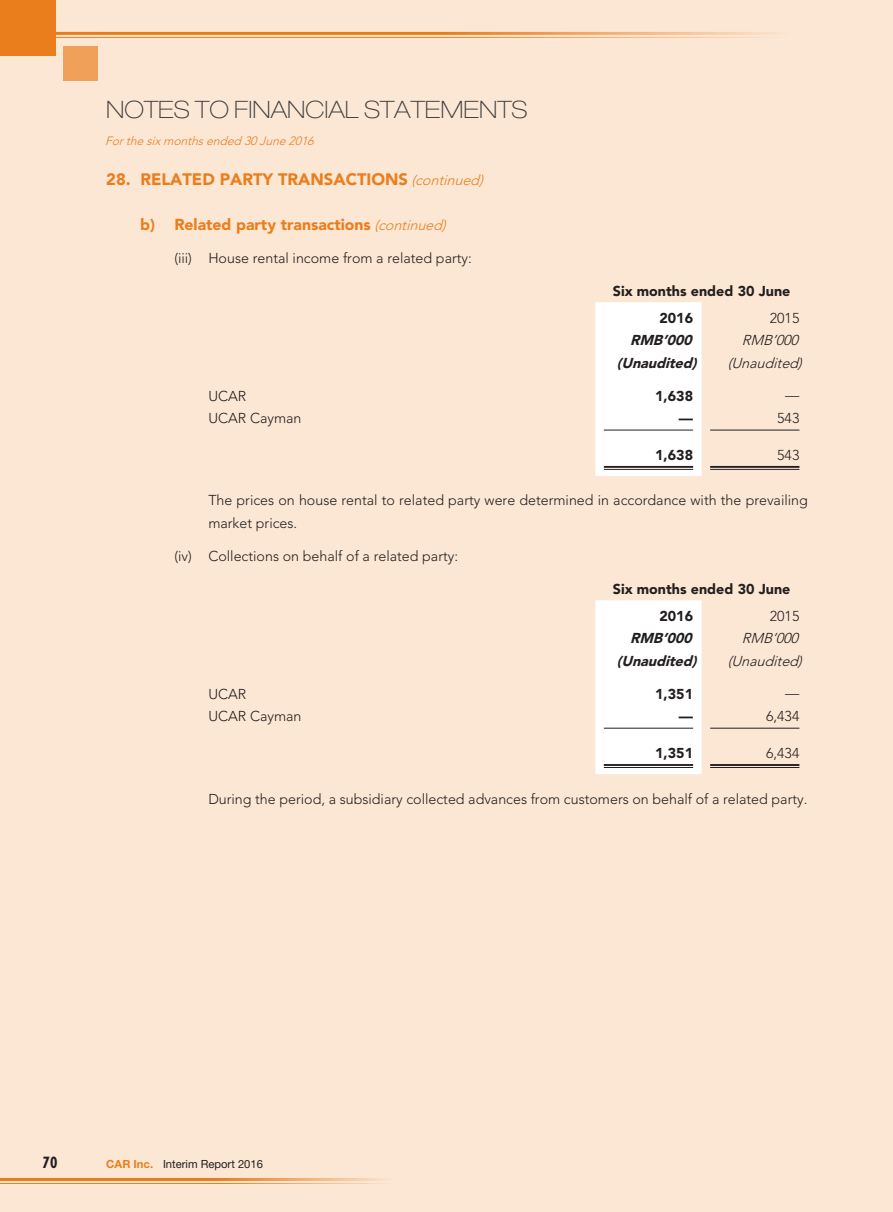
<style>
.page{position:relative;width:893px;height:1212px;background:#fff}
.page>*{position:absolute;margin:0;border:0;box-sizing:border-box;transform-origin:0 0}
.t1{font:100 expanded 24px "Helvetica Neue LT Std";color:#3e3e3f}
._3__標題{font:900 16.5px "Avenir LT Std";color:#ea7e1d}
._4__副標題{font:900 15.75px "Avenir LT Std";color:#ea7e1d}
.t2{font:700 condensed 15px "Futura Std";color:#231f20}
._1__內文{font:300 14.25px/22.5px "Avenir LT Std";color:#231f20}
._1__內文-2{font:900 14.25px "Avenir LT Std";color:#231f20}
._1__內文-3{font:italic 900 14.25px "Avenir LT Std";color:#231f20}
._1__內文-4{font:italic 300 14.25px "Avenir LT Std";color:#231f20}
.t3{font:italic 300 12px "Avenir LT Std";color:#ea7e1d}
.t4{font:11.25px "Helvetica Neue LT Std";color:#231f20}
.s1{font-weight:300;font-style:italic;font-size:14.25px}
.s2{font-weight:700;color:#ea7e1d}
</style>
<div class="page">
<div style="left:0;top:0;width:892px;height:1212px;background:#fce7d4"></div>
<hr style="left:0;top:1178px;width:425px;height:3px;background:#ea7e1d">
<hr style="left:0;top:1183px;width:425px;height:1px;background:#ea7e1d">
<div style="left:0;top:0;width:55px;height:55px;background:#ea7e1d"></div>
<div style="left:64px;top:47px;width:34px;height:34px;background:#f1a05a"></div>
<hr style="left:0;top:32px;width:850px;height:3px;background:#ea7e1d">
<hr style="left:0;top:37px;width:850px;height:1px;background:#ea7e1d">
<div style="left:595px;top:302px;width:107px;height:174px;background:#fff"></div>
<hr style="left:604px;top:430px;width:89px;height:1px;background:#231f20">
<hr style="left:710px;top:430px;width:89px;height:1px;background:#231f20">
<hr style="left:604px;top:466px;width:89px;height:2px;background:#231f20">
<hr style="left:604px;top:469px;width:89px;height:1px;background:#231f20">
<hr style="left:710px;top:466px;width:89px;height:2px;background:#231f20">
<hr style="left:710px;top:469px;width:89px;height:1px;background:#231f20">
<div style="left:595px;top:600px;width:107px;height:174px;background:#fff"></div>
<hr style="left:604px;top:728px;width:89px;height:1px;background:#231f20">
<hr style="left:710px;top:728px;width:89px;height:1px;background:#231f20">
<hr style="left:604px;top:764px;width:89px;height:2px;background:#231f20">
<hr style="left:604px;top:767px;width:89px;height:1px;background:#231f20">
<hr style="left:710px;top:764px;width:89px;height:2px;background:#231f20">
<hr style="left:710px;top:767px;width:89px;height:1px;background:#231f20">
<h1 class="t1" style="left:106px;top:95px;width:423px">NOTES TO FINANCIAL STATEMENTS</h1>
<p class="t3" style="left:105px;top:134px;width:214px">For the six months ended 30 June 2016</p>
<p class="_3__標題" style="left:106px;top:169px;width:382px">28. RELATED PARTY TRANSACTIONS <span class="s1">(continued)</span></p>
<p class="_4__副標題" style="left:140px;top:215px;width:311px">b) Related party transactions <span class="s1">(continued)</span></p>
<p class="_1__內文" style="left:174px;top:247px;width:299px">(iii) House rental income from a related party:</p>
<p class="_1__內文-2" style="left:613px;top:282px;width:179px">Six months ended 30 June</p>
<p class="_1__內文-2" style="left:659px;top:309px;width:35px">2016</p>
<p class="_1__內文" style="left:770px;top:307px;width:31px">2015</p>
<p class="_1__內文-3" style="left:630px;top:332px;width:68px">RMB’000</p>
<p class="_1__內文-4" style="left:742px;top:332px;width:62px">RMB’000</p>
<p class="_1__內文-3" style="left:617px;top:354px;width:85px">(Unaudited)</p>
<p class="_1__內文-4" style="left:728px;top:355px;width:80px">(Unaudited)</p>
<p class="_1__內文" style="left:208px;top:385px;width:39px">UCAR</p>
<p class="_1__內文-2" style="left:655px;top:387px;width:39px">1,638</p>
<p class="_1__內文" style="left:785px;top:384px;width:16px">—</p>
<p class="_1__內文" style="left:208px;top:407px;width:95px">UCAR Cayman</p>
<p class="_1__內文-2" style="left:679px;top:409px;width:16px">—</p>
<p class="_1__內文" style="left:777px;top:407px;width:24px">543</p>
<p class="_1__內文-2" style="left:655px;top:446px;width:39px">1,638</p>
<p class="_1__內文" style="left:777px;top:443px;width:24px">543</p>
<p class="_1__內文" style="left:208px;top:489px;width:601px">The prices on house rental to related party were determined in accordance with the prevailing market prices.</p>
<p class="_1__內文" style="left:174px;top:545px;width:285px">(iv) Collections on behalf of a related party:</p>
<p class="_1__內文-2" style="left:613px;top:580px;width:179px">Six months ended 30 June</p>
<p class="_1__內文-2" style="left:659px;top:607px;width:35px">2016</p>
<p class="_1__內文" style="left:770px;top:605px;width:31px">2015</p>
<p class="_1__內文-3" style="left:630px;top:630px;width:68px">RMB’000</p>
<p class="_1__內文-4" style="left:742px;top:630px;width:62px">RMB’000</p>
<p class="_1__內文-3" style="left:617px;top:652px;width:85px">(Unaudited)</p>
<p class="_1__內文-4" style="left:728px;top:653px;width:80px">(Unaudited)</p>
<p class="_1__內文" style="left:208px;top:683px;width:39px">UCAR</p>
<p class="_1__內文-2" style="left:655px;top:685px;width:39px">1,351</p>
<p class="_1__內文" style="left:785px;top:682px;width:16px">—</p>
<p class="_1__內文" style="left:208px;top:705px;width:95px">UCAR Cayman</p>
<p class="_1__內文-2" style="left:679px;top:707px;width:16px">—</p>
<p class="_1__內文" style="left:766px;top:705px;width:35px">6,434</p>
<p class="_1__內文-2" style="left:655px;top:744px;width:39px">1,351</p>
<p class="_1__內文" style="left:766px;top:742px;width:35px">6,434</p>
<p class="_1__內文" style="left:208px;top:787px;width:601px">During the period, a subsidiary collected advances from customers on behalf of a related party.</p>
<p class="t2" style="left:43px;top:1153px;width:16px">70</p>
<p class="t4" style="left:106px;top:1157px;width:158px"><span class="s2">CAR Inc.</span> Interim Report 2016</p>
</div>
